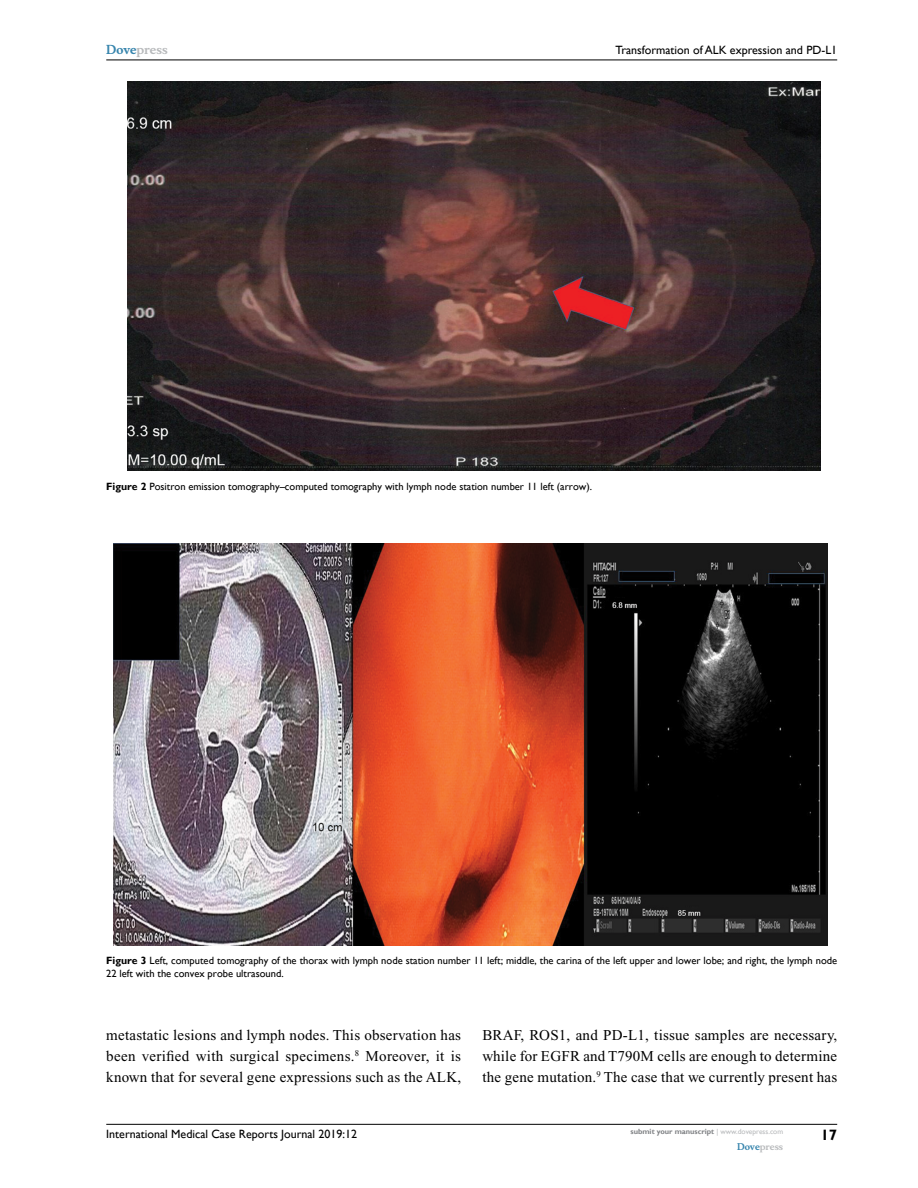
<style>
.page{position:relative;width:918px;height:1188px;background:#fff}
.page>*{position:absolute;margin:0;border:0;box-sizing:border-box;transform-origin:0 0}
.t1{font:15px/21px "Times New Roman";letter-spacing:.015em;color:#000;text-align:justify}
.t2{font:700 15px "Gill Sans";color:#000}
.t3{font:12px "Gill Sans";color:#000}
.t4{font:700 12px "Musee";color:#b8babc}
.t5{font:10.5px/13.5px "Gill Sans";color:#000}
.t6{font:700 9px "Musee";color:#b8babc}
.t7{font:700 7.5px "Gill Sans";color:#808285}
.s1{color:#3785ad}
.s2{font-weight:700}
.s3{font-weight:400;color:#b8babc}
</style>
<div class="page">
<hr style="left:106px;top:1124px;width:731px;height:1px;background:#000">
<hr style="left:106px;top:60px;width:731px;height:1px;background:#000">
<img style="left:128px;top:81px;width:693px;height:390px">
<img style="left:114px;top:544px;width:714px;height:401px">
<p class="t4" style="left:106px;top:43px;width:63px"><span class="s1">Dove</span>press</p>
<p class="t3" style="left:616px;top:43px;width:223px">Transformation of ALK expression and PD-L1</p>
<p class="t5" style="left:106px;top:480px;width:487px"><span class="s2">Figure 2</span> Positron emission tomography–computed tomography with lymph node station number 11 left (arrow).</p>
<p class="t5" style="left:106px;top:954px;width:733px"><span class="s2">Figure 3</span> Left, computed tomography of the thorax with lymph node station number 11 left; middle, the carina of the left upper and lower lobe; and right, the lymph node<br>22 left with the convex probe ultrasound.</p>
<p class="t1" style="left:106px;top:1025px;width:356px">metastatic lesions and lymph nodes. This observation has been verified with surgical specimens.<sup>8</sup> Moreover, it is known that for several gene expressions such as the ALK,</p>
<p class="t1" style="left:482px;top:1025px;width:356px">BRAF, ROS1, and PD-L1, tissue samples are necessary, while for EGFR and T790M cells are enough to determine the gene mutation.<sup>9</sup> The case that we currently present has</p>
<p class="t3" style="left:106px;top:1127px;width:252px">International Medical Case Reports Journal 2019:12</p>
<p class="t7" style="left:631px;top:1127px;width:154px">submit your manuscript <span class="s3">| www.dovepress.com</span></p>
<p class="t6" style="left:737px;top:1141px;width:48px"><span class="s1">Dove</span>press</p>
<p class="t2" style="left:821px;top:1126px;width:18px">17</p>
</div>
